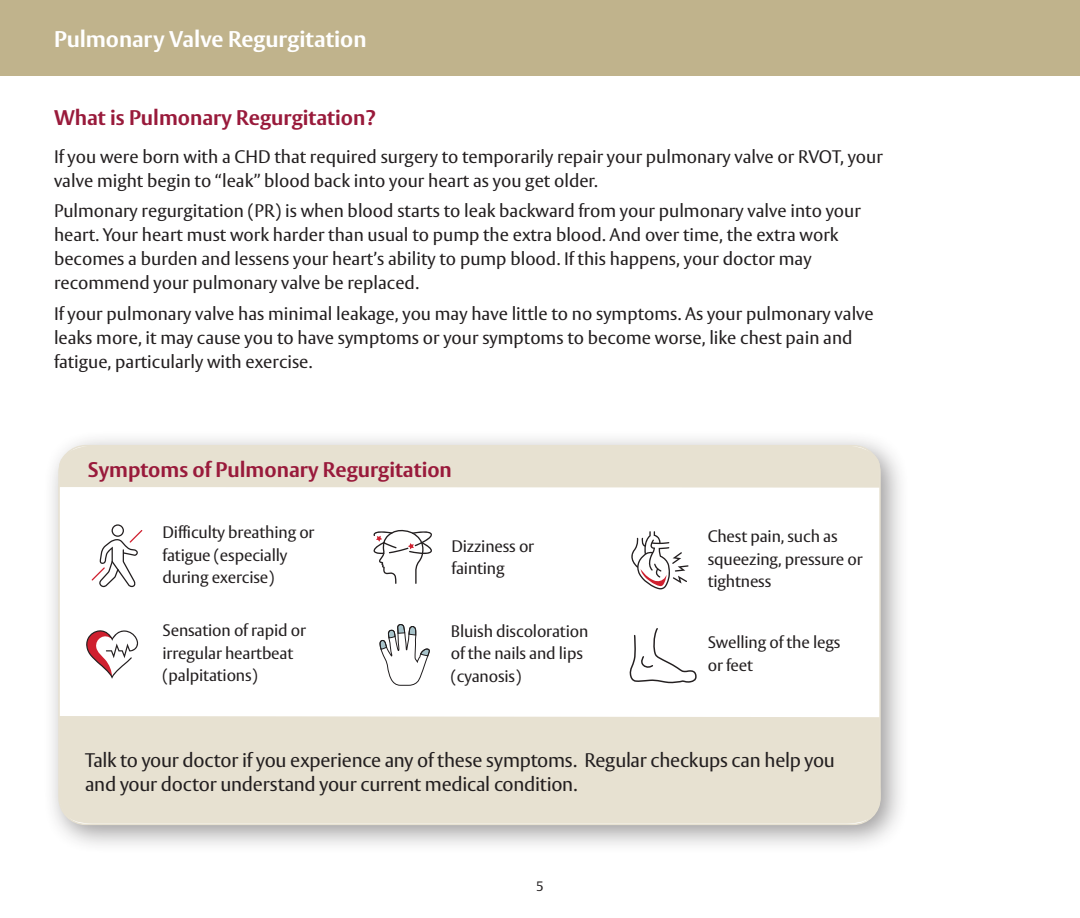
<style>
.page{position:relative;width:1080px;height:918px;background:#fff}
.page>*{position:absolute;margin:0;border:0;box-sizing:border-box;transform-origin:0 0}
.t1{font:700 22.5px "Vesta Std";color:#fff}
.t2{font:700 21px "Vesta Std";color:#991a3b}
.t3{font:19.5px/24px "Vesta Std";letter-spacing:-.015em;color:#231f20}
.t4{font:18px/24px "Vesta Std";color:#231f20}
.t5{font:16.5px/22.5px "Vesta Std";letter-spacing:-.01em;color:#231f20}
.t6{font:13.5px "Vesta Std";color:#231f20}
</style>
<div class="page">
<div style="left:0;top:0;width:1080px;height:76px;background:#c0b38c"></div>
<div style="left:43px;top:429px;width:866px;height:425px;background:#231f20;opacity:.45"></div>
<div style="left:59px;top:446px;width:821px;height:378px;background:#fff;border-radius:27px"></div>
<div style="left:59px;top:446px;width:821px;height:42px;background:#e7e1d1"></div>
<svg style="left:86px;top:630px;width:52px;height:49px"></svg>
<svg style="left:373px;top:529px;width:59px;height:55px"></svg>
<svg style="left:92px;top:524px;width:50px;height:63px"></svg>
<div style="left:56px;top:716px;width:829px;height:108px;background:#e7e1d1"></div>
<svg style="left:631px;top:531px;width:58px;height:58px"></svg>
<svg style="left:629px;top:628px;width:68px;height:56px"></svg>
<svg style="left:380px;top:624px;width:50px;height:62px"></svg>
<p class="t1" style="left:54px;top:25px;width:314px">Pulmonary Valve Regurgitation</p>
<p class="t2" style="left:54px;top:105px;width:323px">What is Pulmonary Regurgitation?</p>
<p class="t4" style="left:54px;top:144px;width:830px">If you were born with a CHD that required surgery to temporarily repair your pulmonary valve or RVOT, your valve might begin to “leak” blood back into your heart as you get older.</p>
<p class="t4" style="left:54px;top:199px;width:808px">Pulmonary regurgitation (PR) is when blood starts to leak backward from your pulmonary valve into your heart. Your heart must work harder than usual to pump the extra blood. And over time, the extra work becomes a burden and lessens your heart’s ability to pump blood. If this happens, your doctor may recommend your pulmonary valve be replaced.</p>
<p class="t4" style="left:54px;top:302px;width:821px">If your pulmonary valve has minimal leakage, you may have little to no symptoms. As your pulmonary valve leaks more, it may cause you to have symptoms or your symptoms to become worse, like chest pain and fatigue, particularly with exercise.</p>
<p class="t2" style="left:88px;top:457px;width:366px">Symptoms of Pulmonary Regurgitation</p>
<p class="t5" style="left:163px;top:521px;width:154px">Difficulty breathing or fatigue (especially during exercise)</p>
<p class="t5" style="left:163px;top:619px;width:145px">Sensation of rapid or irregular heartbeat (palpitations)</p>
<p class="t5" style="left:452px;top:535px;width:84px">Dizziness or fainting</p>
<p class="t5" style="left:451px;top:620px;width:139px">Bluish discoloration of the nails and lips (cyanosis)</p>
<p class="t5" style="left:708px;top:525px;width:157px">Chest pain, such as squeezing, pressure or tightness</p>
<p class="t5" style="left:708px;top:631px;width:134px">Swelling of the legs or feet</p>
<p class="t3" style="left:85px;top:748px;width:751px">Talk to your doctor if you experience any of these symptoms. Regular checkups can help you and your doctor understand your current medical condition.</p>
<p class="t6" style="left:536px;top:878px;width:9px">5</p>
</div>
